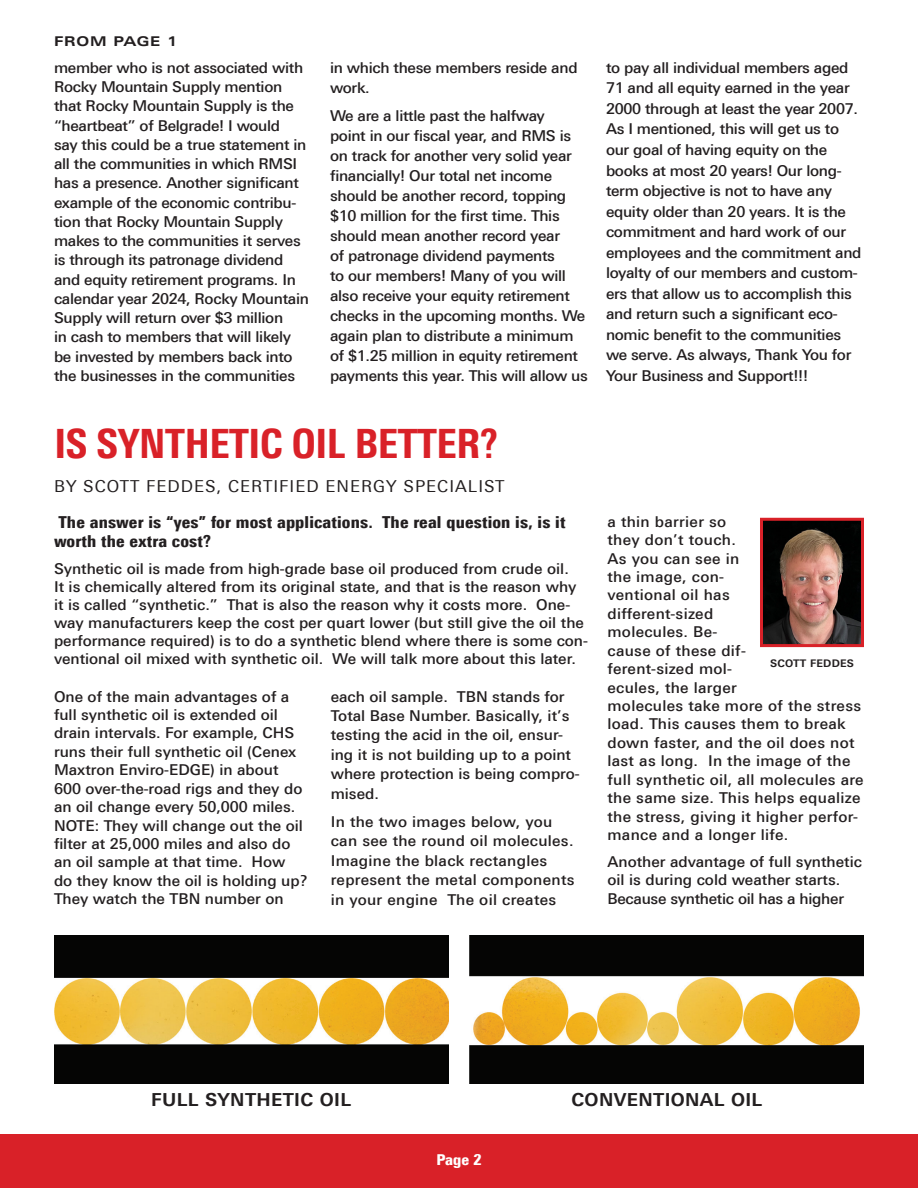
<style>
.page{position:relative;width:918px;height:1188px;background:#fff}
.page>*{position:absolute;margin:0;border:0;box-sizing:border-box;transform-origin:0 0}
.Headline{font:800 condensed 40.5px "Univers Next Pro";letter-spacing:-.01em;color:#d92128}
.Author_Name{font:700 18px "Univers Next Pro";letter-spacing:.02em;color:#231f20}
.First_Paragraph{font:900 condensed 16.5px/19.5px "Univers Next Pro";letter-spacing:.01em;color:#231f20}
.Byline{font:16.5px "Univers Next Pro";letter-spacing:.06em;color:#231f20}
.Body_Copy{font:500 15px/19.2px "Univers Next Pro";letter-spacing:-.02em;color:#231f20}
.Body_Copy-2{font:500 15px/18.5px "Univers Next Pro";color:#231f20}
.Body_Copy-3{font:500 15px/18.5px "Univers Next Pro";letter-spacing:.02em;color:#231f20}
.t1{font:900 condensed 15px "Univers Next Pro";color:#fff}
.Continuation{font:700 expanded 13.5px "Univers Next Pro";letter-spacing:.06em;color:#231f20}
.Author_Name-2{font:700 10.5px "Univers Next Pro";letter-spacing:.02em;color:#231f20}
</style>
<div class="page">
<div style="left:0;top:1134px;width:918px;height:54px;background:#d92128"></div>
<img style="left:764px;top:522px;width:96px;height:121px">
<div style="left:760px;top:518px;width:104px;height:129px;border:3px solid #d92128"></div>
<img style="left:54px;top:935px;width:394px;height:149px">
<img style="left:470px;top:935px;width:394px;height:149px">
<p class="Continuation" style="left:54px;top:33px;width:125px">FROM PAGE 1</p>
<p class="Body_Copy" style="left:54px;top:58px;width:256px">member who is not associated with Rocky Mountain Supply mention that Rocky Mountain Supply is the “heartbeat” of Belgrade! I would<br>say this could be a true statement in all the communities in which RMSI has a presence. Another significant example of the economic contribu&shy;tion that Rocky Mountain Supply makes to the communities it serves is through its patronage dividend and equity retirement programs. In calendar year 2024, Rocky Mountain Supply will return over $3 million<br>in cash to members that will likely be invested by members back into the businesses in the communities</p>
<p class="Body_Copy" style="left:330px;top:57px;width:249px;line-height:20px">in which these members reside and work.</p>
<p class="Body_Copy" style="left:330px;top:106px;width:259px;line-height:20px">We are a little past the halfway<br>point in our fiscal year, and RMS is on track for another very solid year financially! Our total net income should be another record, topping $10 million for the first time. This should mean another record year<br>of patronage dividend payments<br>to our members! Many of you will also receive your equity retirement checks in the upcoming months. We again plan to distribute a minimum of $1.25 million in equity retirement payments this year. This will allow us</p>
<p class="Headline" style="left:54px;top:420px;width:445px">IS SYNTHETIC OIL BETTER?</p>
<p class="Byline" style="left:54px;top:476px;width:452px">BY SCOTT FEDDES, CERTIFIED ENERGY SPECIALIST</p>
<p class="First_Paragraph" style="left:54px;top:512px;width:513px">The answer is “yes” for most applications. The real question is, is it worth the extra cost?</p>
<p class="Body_Copy-2" style="left:54px;top:560px;width:535px;line-height:18px">Synthetic oil is made from high-grade base oil produced from crude oil.<br>It is chemically altered from its original state, and that is the reason why it is called “synthetic.” That is also the reason why it costs more. One&shy;way manufacturers keep the cost per quart lower (but still give the oil the performance required) is to do a synthetic blend where there is some con&shy;ventional oil mixed with synthetic oil. We will talk more about this later.</p>
<p class="Body_Copy-2" style="left:54px;top:687px;width:255px">One of the main advantages of a full synthetic oil is extended oil drain intervals. For example, CHS runs their full synthetic oil (Cenex<br>Maxtron Enviro-EDGE) in about<br>600 over-the-road rigs and they do an oil change every 50,000 miles.<br>NOTE: They will change out the oil filter at 25,000 miles and also do an oil sample at that time. How<br>do they know the oil is holding up?<br>They watch the TBN number on</p>
<p class="Body_Copy-2" style="left:331px;top:687px;width:250px;line-height:19.4px">each oil sample. TBN stands for<br>Total Base Number. Basically, it’s testing the acid in the oil, ensur&shy;ing it is not building up to a point where protection is being compro&shy;mised.</p>
<p class="Body_Copy-3" style="left:331px;top:812px;width:245px;line-height:19.4px">In the two images below, you can see the round oil molecules.<br>Imagine the black rectangles represent the metal components in your engine The oil creates</p>
<p class="Body_Copy" style="left:606px;top:57px;width:257px;line-height:20.5px">to pay all individual members aged 71 and all equity earned in the year 2000 through at least the year 2007.<br>As I mentioned, this will get us to our goal of having equity on the books at most 20 years! Our long&shy;term objective is not to have any equity older than 20 years. It is the commitment and hard work of our employees and the commitment and loyalty of our members and custom&shy;ers that allow us to accomplish this and return such a significant eco&shy;nomic benefit to the communities we serve. As always, Thank You for Your Business and Support!!!</p>
<p class="Body_Copy-3" style="left:608px;top:512px;width:258px">a thin barrier so<br>they don’t touch.<br>As you can see in<br>the image, con-<br>ventional oil has<br>different-sized<br>molecules. Be-<br>cause of these dif-<br>ferent-sized mol-<br>ecules, the larger<br>molecules take more of the stress load. This causes them to break down faster, and the oil does not last as long. In the image of the full synthetic oil, all molecules are the same size. This helps equalize the stress, giving it higher perfor&shy;mance and a longer life.</p>
<p class="Body_Copy-2" style="left:608px;top:852px;width:256px">Another advantage of full synthetic oil is during cold weather starts.<br>Because synthetic oil has a higher</p>
<p class="Author_Name-2" style="left:770px;top:657px;width:85px">SCOTT FEDDES</p>
<p class="Author_Name" style="left:151px;top:1089px;width:201px">FULL SYNTHETIC OIL</p>
<p class="Author_Name" style="left:571px;top:1089px;width:192px">CONVENTIONAL OIL</p>
<p class="t1" style="left:437px;top:1150px;width:46px">Page 2</p>
</div>
